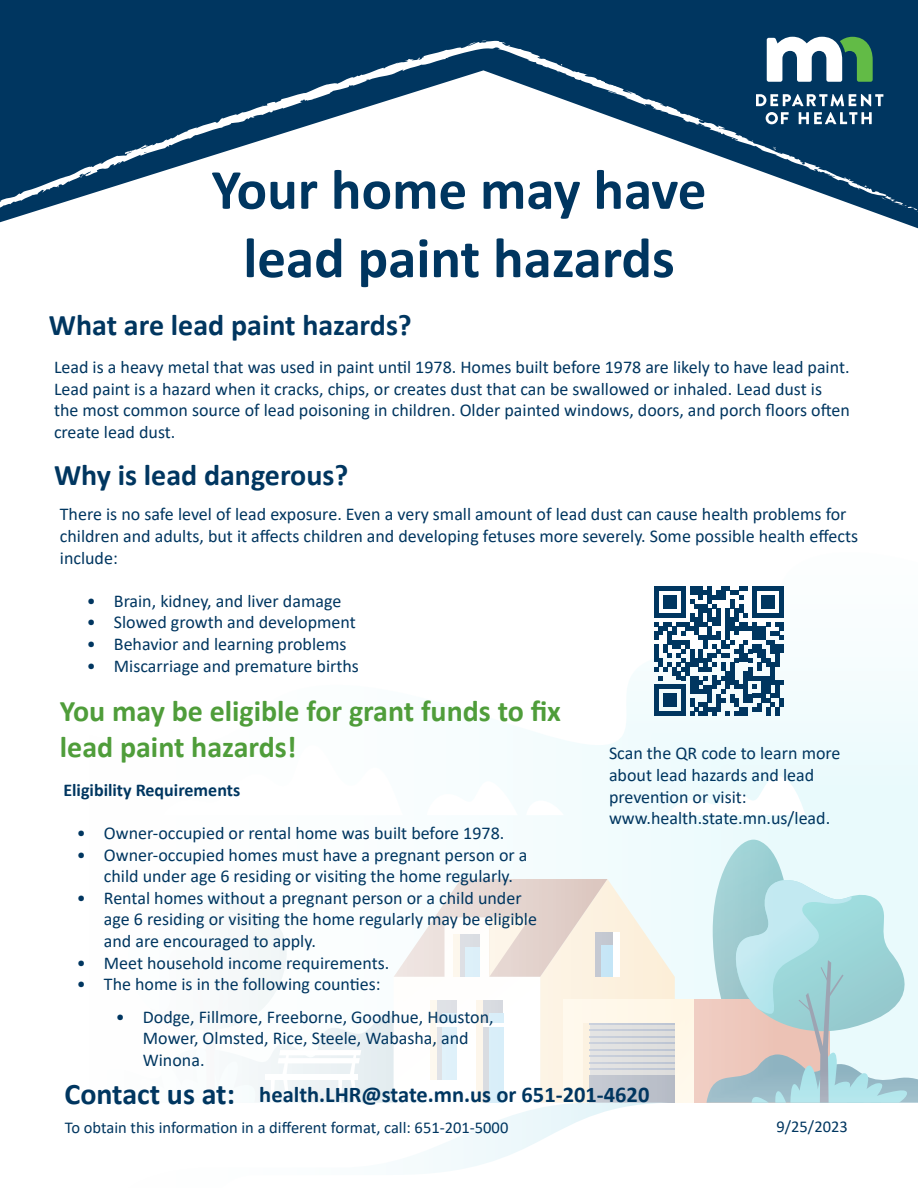
<style>
.page{position:relative;width:918px;height:1188px;background:#fff}
.page>*{position:absolute;margin:0;border:0;box-sizing:border-box;transform-origin:0 0}
.t1{font:700 57px/68.4px "Calibri";color:#003660;text-align:center}
.t2{font:700 30px "Calibri";color:#003660}
.t3{font:700 30px/36px "Calibri";color:#4f9d3a}
.t4{font:700 22.5px "Calibri";color:#003660}
.t5{font:18px/21.6px "Calibri";color:#003660}
.t6{font:700 18px "Calibri";color:#003660}
.t7{font:16.5px "Calibri";color:#003660}
</style>
<div class="page">
<svg style="left:526px;top:681px;width:392px;height:319px;fill:#f0fbfd"></svg>
<div style="left:564px;top:1000px;width:131px;height:103px;background:#fff7e9"></div>
<div style="left:695px;top:1000px;width:134px;height:103px;background:#f0cdc3"></div>
<svg style="left:706px;top:840px;width:212px;height:263px;background:#c1dddf"></svg>
<svg style="left:242px;top:879px;width:433px;height:224px"></svg>
<svg style="left:424px;top:1103px;width:231px;height:70px"></svg>
<svg style="left:526px;top:801px;width:38px;height:14px"></svg>
<svg style="left:666px;top:767px;width:139px;height:48px"></svg>
<svg style="left:0;top:37px;width:918px;height:191px"></svg>
<div style="left:0;top:0;width:918px;height:37px;background:#003660"></div>
<svg style="left:0;top:41px;width:907px;height:175px"></svg>
<svg style="left:571px;top:72px;width:9px;height:7px"></svg>
<svg style="left:903px;top:207px;width:15px;height:5px"></svg>
<svg style="left:881px;top:196px;width:12px;height:7px"></svg>
<svg style="left:862px;top:183px;width:6px;height:5px"></svg>
<svg style="left:844px;top:181px;width:8px;height:4px"></svg>
<svg style="left:556px;top:63px;width:7px;height:10px"></svg>
<svg style="left:601px;top:37px;width:317px;height:144px;fill:#003660"></svg>
<svg style="left:654px;top:586px;width:130px;height:130px"></svg>
<div style="left:779px;top:698px;width:5px;height:9px;background:#003660"></div>
<svg style="left:658px;top:36px;width:225px;height:123px"></svg>
<h1 class="t1" style="left:212px;top:155px;width:496px">Your home may have lead paint hazards</h1>
<h2 class="t2" style="left:49px;top:304px;width:364px">What are lead paint hazards?</h2>
<p class="t5" style="left:54px;top:356px;width:798px">Lead is a heavy metal that was used in paint until 1978. Homes built before 1978 are likely to have lead paint.<br>Lead paint is a hazard when it cracks, chips, or creates dust that can be swallowed or inhaled. Lead dust is the most common source of lead poisoning in children. Older painted windows, doors, and porch floors often create lead dust.</p>
<h2 class="t2" style="left:54px;top:454px;width:296px">Why is lead dangerous?</h2>
<p class="t5" style="left:60px;top:503px;width:800px">There is no safe level of lead exposure. Even a very small amount of lead dust can cause health problems for children and adults, but it affects children and developing fetuses more severely. Some possible health effects include:</p>
<p class="t5" style="left:87px;top:590px;width:256px">• Brain, kidney, and liver damage</p>
<p class="t5" style="left:87px;top:611px;width:270px">• Slowed growth and development</p>
<p class="t5" style="left:87px;top:633px;width:261px">• Behavior and learning problems</p>
<p class="t5" style="left:87px;top:654px;width:274px">• Miscarriage and premature births</p>
<h2 class="t3" style="left:60px;top:693px;width:503px">You may be eligible for grant funds to fix lead paint hazards!</h2>
<p class="t6" style="left:63px;top:777px;width:178px">Eligibility Requirements</p>
<p class="t5" style="left:77px;top:822px;width:429px">• Owner-occupied or rental home was built before 1978.</p>
<p class="t5" style="left:104px;top:843px;width:425px;text-indent:-27px">• Owner-occupied homes must have a pregnant person or a child under age 6 residing or visiting the home regularly.</p>
<p class="t5" style="left:104px;top:887px;width:435px;text-indent:-27px">• Rental homes without a pregnant person or a child under age 6 residing or visiting the home regularly may be eligible and are encouraged to apply.</p>
<p class="t5" style="left:77px;top:951px;width:314px">• Meet household income requirements.</p>
<p class="t5" style="left:77px;top:973px;width:305px">• The home is in the following counties:</p>
<p class="t5" style="left:143px;top:1005px;width:352px;text-indent:-27px">• Dodge, Fillmore, Freeborne, Goodhue, Houston,<br>Mower, Olmsted, Rice, Steele, Wabasha, and<br>Winona.</p>
<h2 class="t2" style="left:64px;top:1073px;width:172px">Contact us at:</h2>
<p class="t4" style="left:259px;top:1078px;width:392px">health.LHR@state.mn.us or 651-201-4620</p>
<p class="t7" style="left:65px;top:1116px;width:445px">To obtain this information in a different format, call: 651-201-5000</p>
<p class="t7" style="left:777px;top:1115px;width:73px">9/25/2023</p>
<p class="t5" style="left:609px;top:742px;width:233px">Scan the QR code to learn more about lead hazards and lead prevention or visit:</p>
<p class="t5" style="left:609px;top:807px;width:223px">www.health.state.mn.us/lead.</p>
</div>
